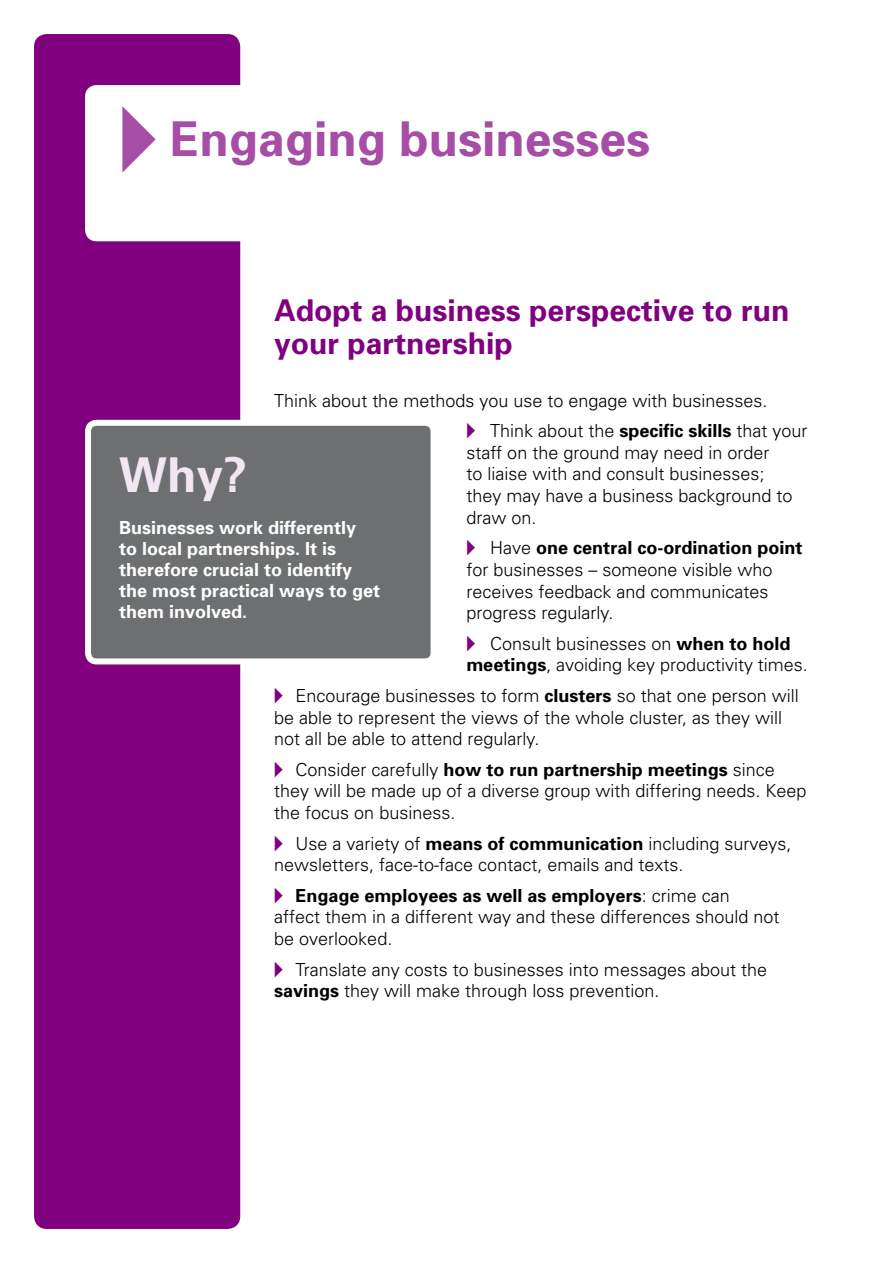
<style>
.page{position:relative;width:893px;height:1263px;background:#fff}
.page>*{position:absolute;margin:0;border:0;box-sizing:border-box;transform-origin:0 0}
.t1{font:700 48px "Univers";color:#a64da6}
.t2{font:700 48px "Univers";color:#f2e6f2}
.t3{font:700 30px/33px "Univers";color:#800080}
.t4{font:300 18px/21.6px "Univers";color:#000}
.t5{font:700 18px/21px "Univers";color:#fff}
.s1{font-family:"European Pi Three";font-weight:400;font-size:76.5px}
.s2{font-family:"European Pi Three";font-weight:400;color:#800080}
.s3{font-weight:700}
</style>
<div class="page">
<div style="left:34px;top:34px;width:206px;height:1195px;background:#800080;border-radius:13px"></div>
<div style="left:88px;top:88px;width:338px;height:150px;background:#fff;border-radius:9px"></div>
<div style="left:85px;top:85px;width:344px;height:156px;border:6px solid #fff;border-radius:9px"></div>
<div style="left:88px;top:423px;width:346px;height:238px;background:#6d6f71;border-radius:9px"></div>
<div style="left:85px;top:420px;width:352px;height:244px;border:6px solid #fff;border-radius:9px"></div>
<h1 class="t1" style="left:119px;top:110px;width:533px"><span class="s1">A</span> Engaging businesses</h1>
<h2 class="t3" style="left:274px;top:294px;width:517px">Adopt a business perspective to run your partnership</h2>
<p class="t4" style="left:466px;top:385px;width:343px;line-height:30.6px;text-indent:-192px">Think about the methods you use to engage with businesses.<br><span class="s2">A</span> Think about the <span class="s3">specific skills</span> that your</p>
<p class="t4" style="left:466px;top:442px;width:328px">staff on the ground may need in order<br>to liaise with and consult businesses; they may have a business background to draw on.</p>
<p class="t4" style="left:466px;top:537px;width:338px"><span class="s2">A</span> Have <span class="s3">one central co-ordination point </span>for businesses – someone visible who receives feedback and communicates progress regularly.</p>
<p class="t4" style="left:466px;top:632px;width:343px"><span class="s2">A</span> Consult businesses on <span class="s3">when to hold meetings</span>, avoiding key productivity times.</p>
<p class="t4" style="left:274px;top:685px;width:526px"><span class="s2">A</span> Encourage businesses to form <span class="s3">clusters</span> so that one person will be able to represent the views of the whole cluster, as they will not all be able to attend regularly.</p>
<p class="t4" style="left:274px;top:758px;width:534px"><span class="s2">A</span> Consider carefully <span class="s3">how to run partnership meetings</span> since they will be made up of a diverse group with differing needs. Keep the focus on business.</p>
<p class="t4" style="left:274px;top:832px;width:519px"><span class="s2">A</span> Use a variety of <span class="s3">means of communication</span> including surveys, newsletters, face-to-face contact, emails and texts.</p>
<p class="t4" style="left:274px;top:884px;width:507px"><span class="s2">A</span> <span class="s3">Engage employees as well as employers</span>: crime can affect them in a different way and these differences should not be overlooked.</p>
<p class="t4" style="left:274px;top:958px;width:494px"><span class="s2">A</span> Translate any costs to businesses into messages about the <span class="s3">savings</span> they will make through loss prevention.</p>
<h1 class="t2" style="left:119px;top:446px;width:130px">Why?</h1>
<p class="t5" style="left:119px;top:517px;width:263px">Businesses work differently<br>to local partnerships. It is therefore crucial to identify the most practical ways to get them involved.</p>
</div>
